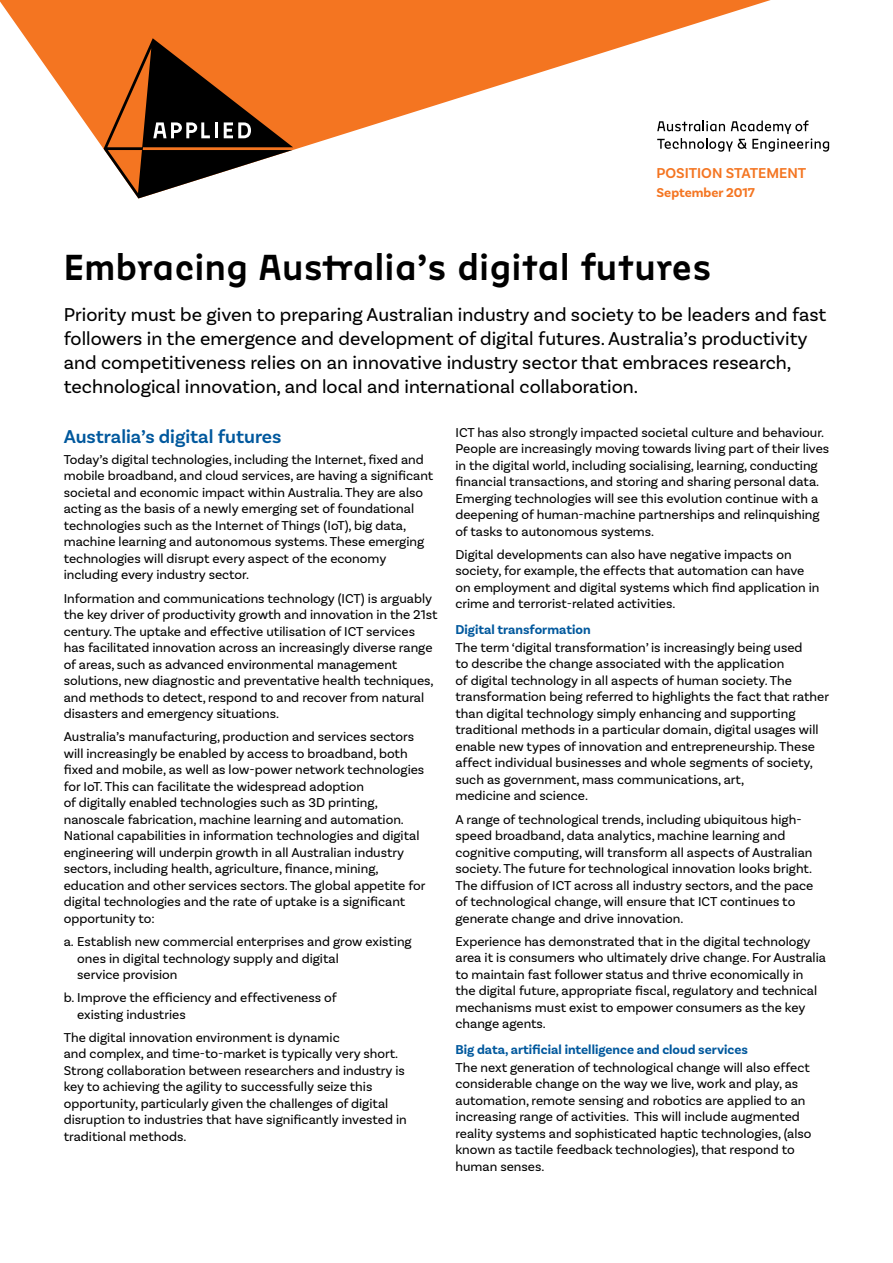
<style>
.page{position:relative;width:893px;height:1263px;background:#fff}
.page>*{position:absolute;margin:0;border:0;box-sizing:border-box;transform-origin:0 0}
.t1{font:600 36px "Jaroslav";color:#000}
.t2{font:19.5px/24px "Basic Sans";color:#000}
.t3{font:600 19.5px "Basic Sans";color:#00589d}
.t4{font:600 15px "Basic Sans";color:#f47521}
.t5{font:13.5px/16.5px "Basic Sans";color:#000}
.t6{font:700 13.5px "Basic Sans";color:#00589d}
.t7{font:700 13.5px "Basic Sans";color:#f47521}
</style>
<div class="page">
<svg style="left:0;top:0;width:830px;height:150px;fill:#f47521"></svg>
<svg style="left:104px;top:38px;width:189px;height:160px"></svg>
<svg style="left:657px;top:120px;width:172px;height:32px"></svg>
<p class="t4" style="left:657px;top:164px;width:151px">POSITION STATEMENT</p>
<p class="t7" style="left:656px;top:184px;width:100px">September 2017</p>
<h1 class="t1" style="left:64px;top:245px;width:649px">Embracing Australia’s digital futures</h1>
<p class="t2" style="left:64px;top:302px;width:764px">Priority must be given to preparing Australian industry and society to be leaders and fast followers in the emergence and development of digital futures. Australia’s productivity and competitiveness relies on an innovative industry sector that embraces research, technological innovation, and local and international collaboration.</p>
<h2 class="t3" style="left:64px;top:424px;width:219px">Australia’s digital futures</h2>
<p class="t5" style="left:64px;top:451px;width:371px">Today’s digital technologies, including the Internet, fixed and mobile broadband, and cloud services, are having a significant societal and economic impact within Australia. They are also acting as the basis of a newly emerging set of foundational technologies such as the Internet of Things (IoT), big data, machine learning and autonomous systems. These emerging technologies will disrupt every aspect of the economy including every industry sector.</p>
<p class="t5" style="left:64px;top:590px;width:375px">Information and communications technology (ICT) is arguably the key driver of productivity growth and innovation in the 21st century. The uptake and effective utilisation of ICT services has facilitated innovation across an increasingly diverse range of areas, such as advanced environmental management solutions, new diagnostic and preventative health techniques, and methods to detect, respond to and recover from natural disasters and emergency situations.</p>
<p class="t5" style="left:64px;top:728px;width:363px">Australia’s manufacturing, production and services sectors will increasingly be enabled by access to broadband, both fixed and mobile, as well as low-power network technologies for IoT. This can facilitate the widespread adoption<br>of digitally enabled technologies such as 3D printing, nanoscale fabrication, machine learning and automation.<br>National capabilities in information technologies and digital engineering will underpin growth in all Australian industry sectors, including health, agriculture, finance, mining, education and other services sectors. The global appetite for digital technologies and the rate of uptake is a significant opportunity to:</p>
<p class="t5" style="left:77px;top:933px;width:336px;text-indent:-14px">a. Establish new commercial enterprises and grow existing ones in digital technology supply and digital<br>service provision</p>
<p class="t5" style="left:77px;top:989px;width:261px;text-indent:-14px">b. Improve the efficiency and effectiveness of existing industries</p>
<p class="t5" style="left:64px;top:1029px;width:344px">The digital innovation environment is dynamic<br>and complex, and time-to-market is typically very short.<br>Strong collaboration between researchers and industry is key to achieving the agility to successfully seize this opportunity, particularly given the challenges of digital disruption to industries that have significantly invested in traditional methods.</p>
<p class="t5" style="left:455px;top:424px;width:375px">ICT has also strongly impacted societal culture and behaviour.<br>People are increasingly moving towards living part of their lives in the digital world, including socialising, learning, conducting financial transactions, and storing and sharing personal data.<br>Emerging technologies will see this evolution continue with a deepening of human-machine partnerships and relinquishing of tasks to autonomous systems.</p>
<p class="t5" style="left:455px;top:546px;width:365px">Digital developments can also have negative impacts on society, for example, the effects that automation can have on employment and digital systems which find application in crime and terrorist-related activities.</p>
<p class="t6" style="left:455px;top:621px;width:137px">Digital transformation</p>
<p class="t5" style="left:455px;top:639px;width:375px">The term ‘digital transformation’ is increasingly being used<br>to describe the change associated with the application<br>of digital technology in all aspects of human society. The transformation being referred to highlights the fact that rather than digital technology simply enhancing and supporting traditional methods in a particular domain, digital usages will enable new types of innovation and entrepreneurship. These affect individual businesses and whole segments of society, such as government, mass communications, art,<br>medicine and science.</p>
<p class="t5" style="left:455px;top:811px;width:359px">A range of technological trends, including ubiquitous high&shy;speed broadband, data analytics, machine learning and cognitive computing, will transform all aspects of Australian society. The future for technological innovation looks bright.<br>The diffusion of ICT across all industry sectors, and the pace of technological change, will ensure that ICT continues to generate change and drive innovation.</p>
<p class="t5" style="left:455px;top:933px;width:372px">Experience has demonstrated that in the digital technology area it is consumers who ultimately drive change. For Australia to maintain fast follower status and thrive economically in the digital future, appropriate fiscal, regulatory and technical mechanisms must exist to empower consumers as the key change agents.</p>
<p class="t6" style="left:455px;top:1041px;width:294px">Big data, artificial intelligence and cloud services</p>
<p class="t5" style="left:455px;top:1059px;width:358px">The next generation of technological change will also effect considerable change on the way we live, work and play, as automation, remote sensing and robotics are applied to an increasing range of activities. This will include augmented reality systems and sophisticated haptic technologies, (also known as tactile feedback technologies), that respond to human senses.</p>
</div>
